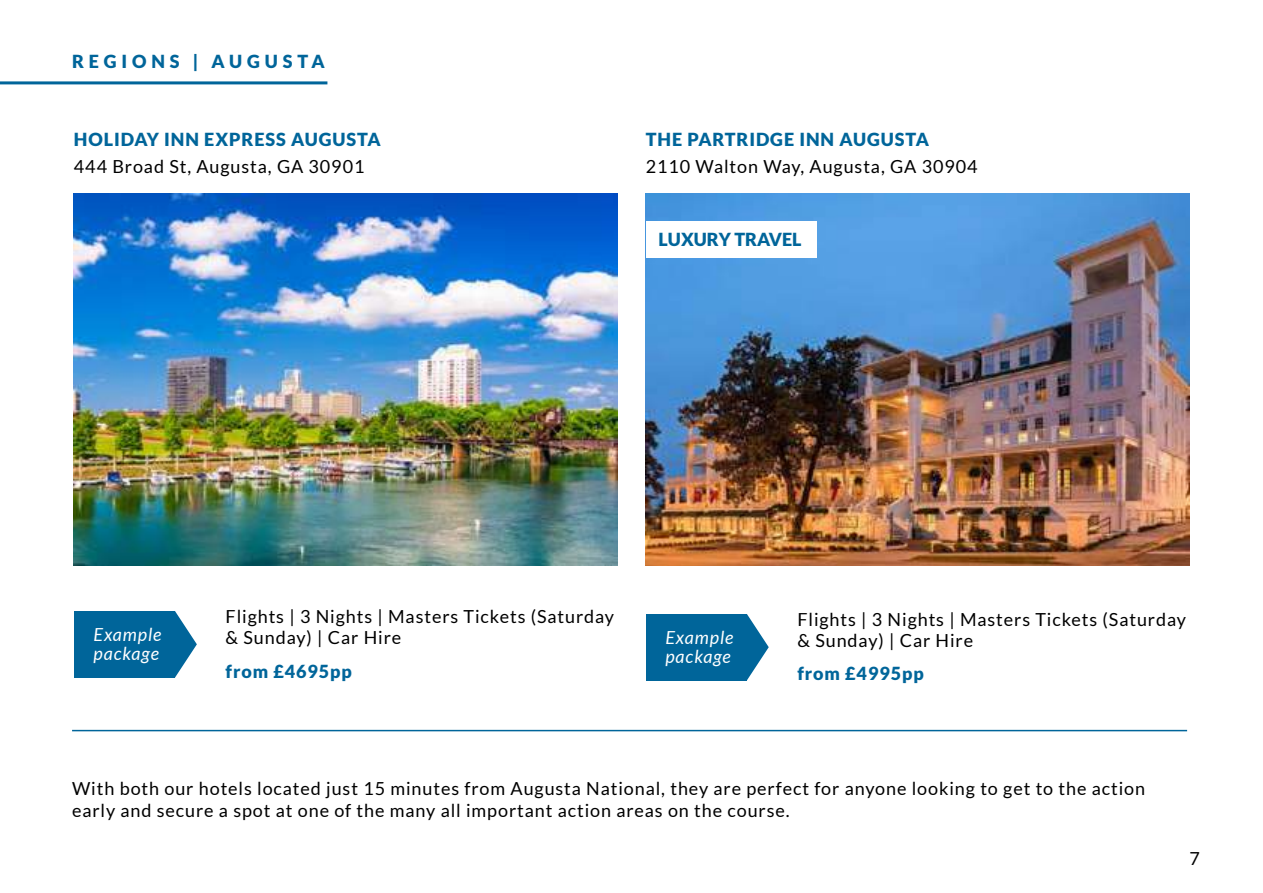
<style>
.page{position:relative;width:1263px;height:893px;background:#fff}
.page>*{position:absolute;margin:0;border:0;box-sizing:border-box;transform-origin:0 0}
.t1{font:18px/21.6px "Lato";letter-spacing:.05em;color:#000}
.t2{font:900 18px "Lato";letter-spacing:.05em;color:#00659a}
.t3{font:italic 18px/19.5px "Lato";letter-spacing:.05em;color:#fff}
.t4{font:900 18px "Lato";letter-spacing:.27em;color:#00659a}
.t5{font:900 18px "Lato";color:#00659a}
</style>
<div class="page">
<hr style="left:0;top:81px;width:327px;height:3px;background:#00659a">
<img style="left:74px;top:194px;width:543px;height:372px">
<img style="left:646px;top:194px;width:543px;height:372px">
<div style="left:74px;top:611px;width:101px;height:67px;background:#00659a"></div>
<svg style="left:175px;top:611px;width:22px;height:67px"></svg>
<div style="left:646px;top:614px;width:101px;height:66px;background:#00659a"></div>
<svg style="left:747px;top:614px;width:22px;height:66px"></svg>
<hr style="left:72px;top:730px;width:1115px;height:1px;background:#00659a">
<div style="left:646px;top:221px;width:171px;height:36px;background:#fff"></div>
<p class="t4" style="left:72px;top:51px;width:254px">REGIONS | AUGUSTA</p>
<p class="t2" style="left:74px;top:129px;width:308px">HOLIDAY INN EXPRESS AUGUSTA</p>
<p class="t1" style="left:74px;top:156px;width:292px">444 Broad St, Augusta, GA 30901</p>
<p class="t2" style="left:646px;top:129px;width:285px">THE PARTRIDGE INN AUGUSTA</p>
<p class="t1" style="left:646px;top:156px;width:333px">2110 Walton Way, Augusta, GA 30904</p>
<p class="t5" style="left:659px;top:229px;width:144px">LUXURY TRAVEL</p>
<p class="t3" style="left:94px;top:625px;width:70px">Example package</p>
<p class="t1" style="left:226px;top:605px;width:390px">Flights | 3 Nights | Masters Tickets (Saturday &amp; Sunday) | Car Hire</p>
<p class="t2" style="left:226px;top:660px;width:128px">from £4695pp</p>
<p class="t3" style="left:664px;top:618px;width:70px">Example package</p>
<p class="t3" style="left:665px;top:628px;width:70px">Example package</p>
<p class="t1" style="left:797px;top:608px;width:390px">Flights | 3 Nights | Masters Tickets (Saturday &amp; Sunday) | Car Hire</p>
<p class="t2" style="left:797px;top:663px;width:128px">from £4995pp</p>
<p class="t1" style="left:72px;top:778px;width:1074px">With both our hotels located just 15 minutes from Augusta National, they are perfect for anyone looking to get to the action early and secure a spot at one of the many all important action areas on the course.</p>
<p class="t1" style="left:1189px;top:847px;width:12px">7</p>
</div>
